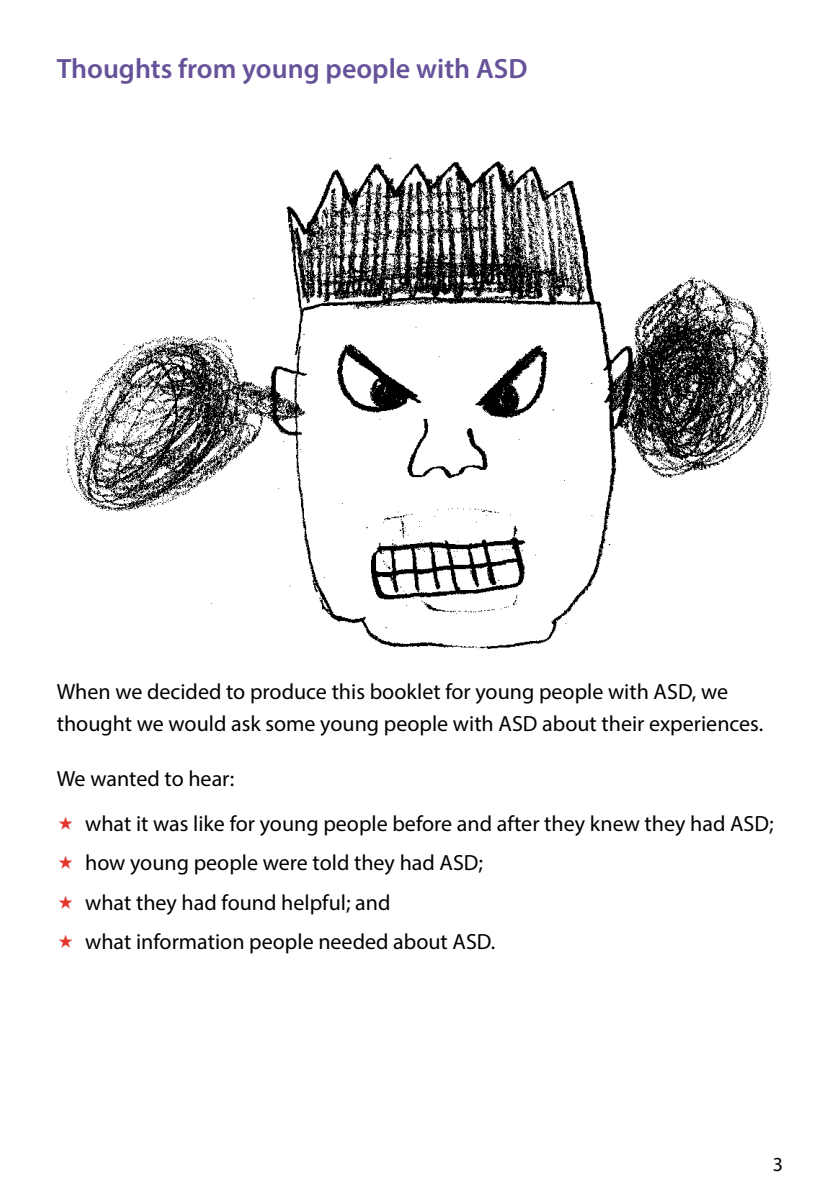
<style>
.page{position:relative;width:840px;height:1191px;background:#fff}
.page>*{position:absolute;margin:0;border:0;box-sizing:border-box;transform-origin:0 0}
.t1{font:600 28px "Myriad Pro";color:#67529a}
.t2{font:22px/39.4px "Myriad Pro";color:#000}
.t3{font:20px "Myriad Pro";color:#000}
</style>
<div class="page">
<img style="left:66px;top:157px;width:706px;height:492px">
<p class="t1" style="left:57px;top:50px;width:472px">Thoughts from young people with ASD</p>
<p class="t2" style="left:57px;top:675px;width:707px;line-height:32px">When we decided to produce this booklet for young people with ASD, we thought we would ask some young people with ASD about their experiences.</p>
<p class="t2" style="left:85px;top:756px;width:689px;line-height:45px;text-indent:-28px">We wanted to hear:<br>what it was like for young people before and after they knew they had ASD;</p>
<p class="t2" style="left:85px;top:843px;width:411px">how young people were told they had ASD; what they had found helpful; and<br>what information people needed about ASD.</p>
<p class="t3" style="left:772px;top:1151px;width:12px">3</p>
</div>
